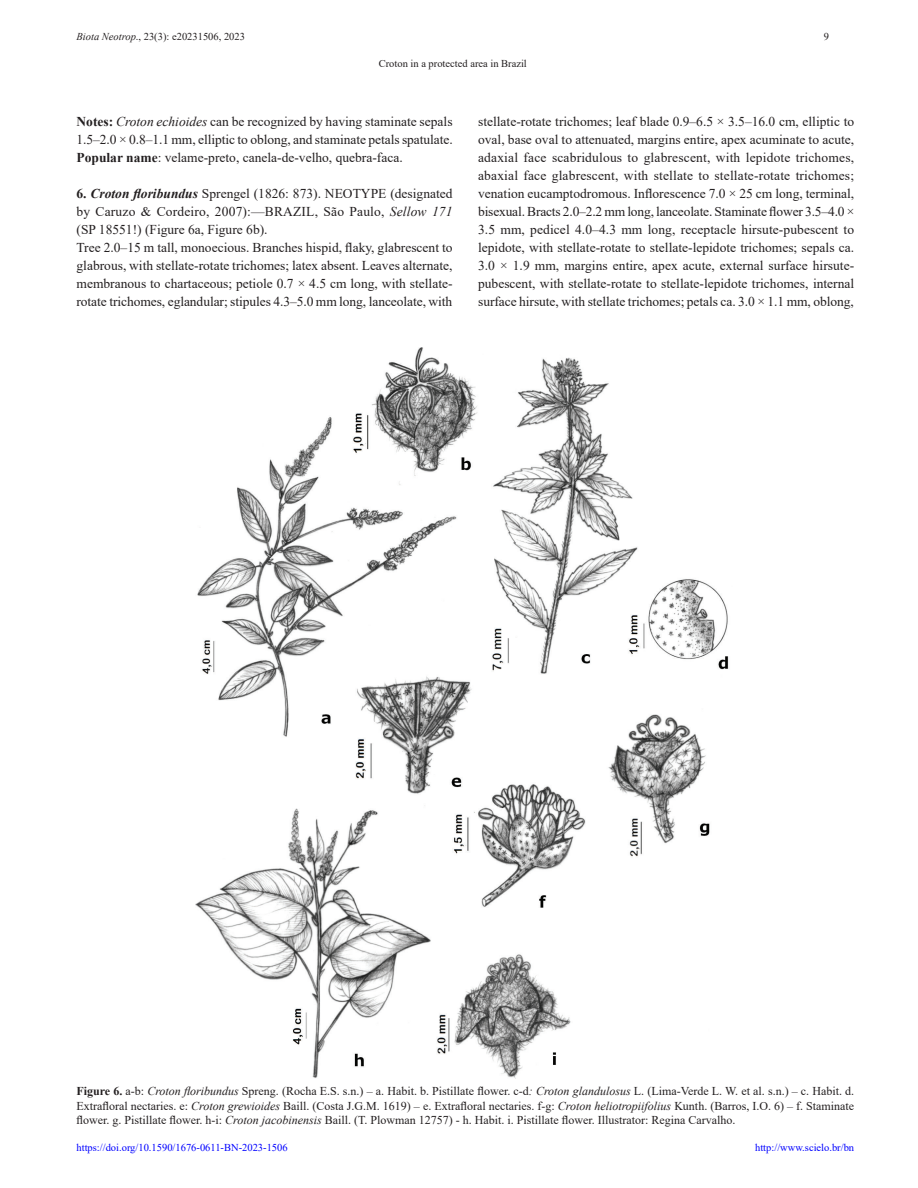
<style>
.page{position:relative;width:918px;height:1188px;background:#fff}
.page>*{position:absolute;margin:0;border:0;box-sizing:border-box;transform-origin:0 0}
.corpo{font:13.5px/18px "Times New Roman";letter-spacing:-.005em;color:#231f20;text-align:justify}
.legenda{font:12px/14.4px "Times New Roman";color:#231f20;text-align:justify}
.t1{font:10.5px "Times New Roman";color:#00f}
.t2{font:10.5px "Times New Roman";color:#231f20}
.s1{font-style:italic}
.s2{font-weight:700}
.s3{font-weight:700;font-style:italic}
</style>
<div class="page">
<img style="left:195px;top:347px;width:534px;height:731px">
<p class="t2" style="left:77px;top:29px;width:170px"><span class="s1">Biota Neotrop</span>., 23(3): e20231506, 2023</p>
<p class="t2" style="left:379px;top:56px;width:150px">Croton in a protected area in Brazil</p>
<p class="t2" style="left:824px;top:29px;width:7px">9</p>
<p class="corpo" style="left:77px;top:112px;width:378px"><span class="s2">Notes:</span> <span class="s1">Croton echioides</span> can be recognized by having staminate sepals<br>1.5–2.0 × 0.8–1.1 mm, elliptic to oblong, and staminate petals spatulate.</p>
<p class="corpo" style="left:77px;top:148px;width:328px"><span class="s2">Popular name</span>: velame-preto, canela-de-velho, quebra-faca.</p>
<p class="corpo" style="left:77px;top:184px;width:378px"><span class="s2">6.</span> <span class="s3">Croton floribundus</span> Sprengel (1826: 873). NEOTYPE (designated by Caruzo &amp; Cordeiro, 2007):—BRAZIL, São Paulo, <span class="s1">Sellow 171 </span>(SP 18551!) (Figure 6a, Figure 6b).</p>
<p class="corpo" style="left:77px;top:238px;width:378px">Tree 2.0–15 m tall, monoecious. Branches hispid, flaky, glabrescent to glabrous, with stellate-rotate trichomes; latex absent. Leaves alternate, membranous to chartaceous; petiole 0.7 × 4.5 cm long, with stellate&shy;rotate trichomes, eglandular; stipules 4.3–5.0 mm long, lanceolate, with</p>
<p class="corpo" style="left:478px;top:112px;width:378px">stellate-rotate trichomes; leaf blade 0.9–6.5 × 3.5–16.0 cm, elliptic to oval, base oval to attenuated, margins entire, apex acuminate to acute, adaxial face scabridulous to glabrescent, with lepidote trichomes, abaxial face glabrescent, with stellate to stellate-rotate trichomes; venation eucamptodromous. Inflorescence 7.0 × 25 cm long, terminal, bisexual. Bracts 2.0–2.2 mm long, lanceolate. Staminate flower 3.5–4.0 × 3.5 mm, pedicel 4.0–4.3 mm long, receptacle hirsute-pubescent to lepidote, with stellate-rotate to stellate-lepidote trichomes; sepals ca.<br>3.0 × 1.9 mm, margins entire, apex acute, external surface hirsute&shy;pubescent, with stellate-rotate to stellate-lepidote trichomes, internal surface hirsute, with stellate trichomes; petals ca. 3.0 × 1.1 mm, oblong,</p>
<p class="legenda" style="left:77px;top:1084px;width:779px"><span class="s2">Figure 6.</span> a-b: <span class="s1">Croton floribundus</span> Spreng. (Rocha E.S. s.n.) – a. Habit. b. Pistillate flower. c-d<span class="s1">: Croton glandulosus</span> L. (Lima-Verde L. W. et al. s.n.) – c. Habit. d.<br>Extrafloral nectaries. e: <span class="s1">Croton grewioides</span> Baill. (Costa J.G.M. 1619) – e. Extrafloral nectaries. f-g: <span class="s1">Croton heliotropiifolius</span> Kunth. (Barros, I.O. 6) – f. Staminate flower. g. Pistillate flower. h-i: <span class="s1">Croton jacobinensis</span> Baill. (T. Plowman 12757) - h. Habit. i. Pistillate flower. Illustrator: Regina Carvalho.</p>
<p class="t1" style="left:77px;top:1140px;width:213px">https://doi.org/10.1590/1676-0611-BN-2023-1506</p>
<p class="t1" style="left:755px;top:1140px;width:101px">http://www.scielo.br/bn</p>
</div>
